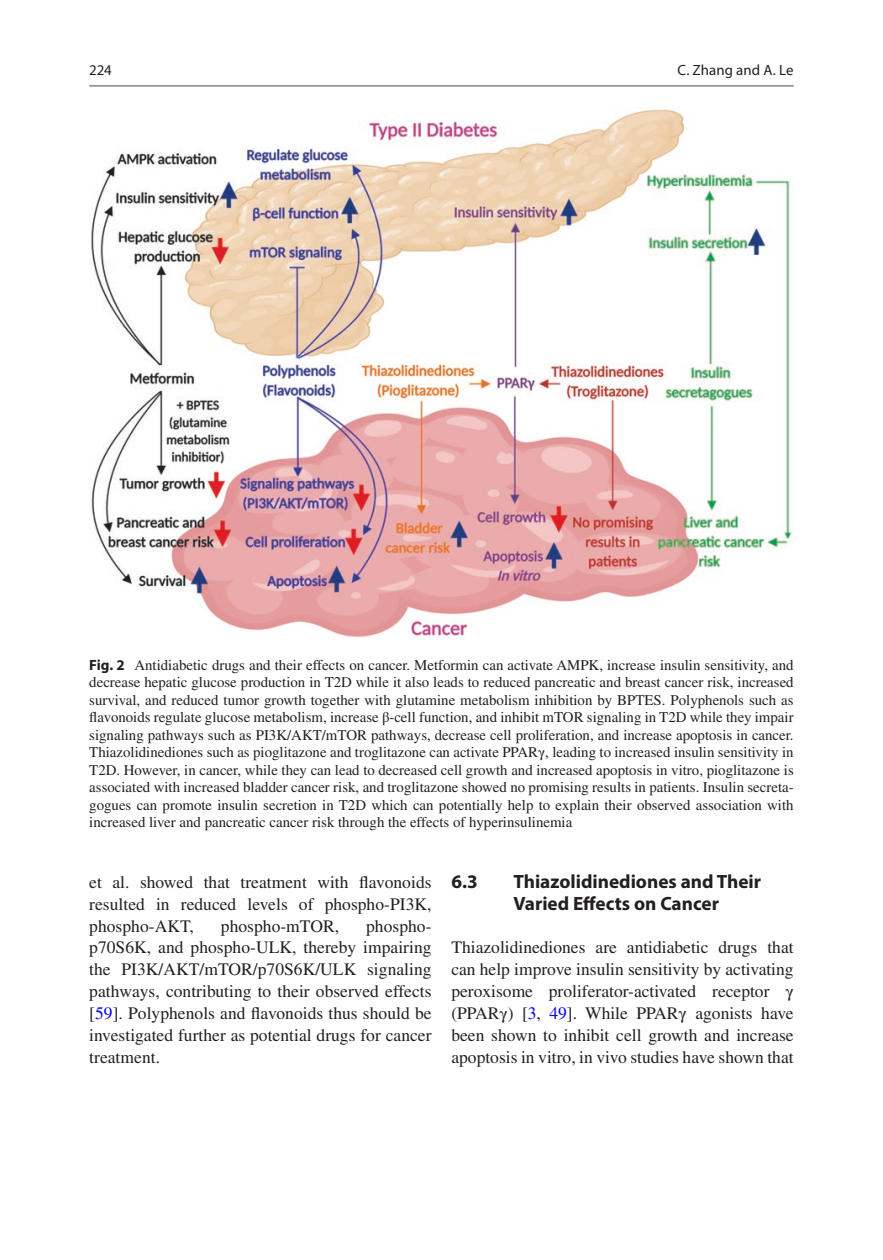
<style>
.page{position:relative;width:883px;height:1260px;background:#fff}
.page>*{position:absolute;margin:0;border:0;box-sizing:border-box;transform-origin:0 0}
.t1{font:700 19.25px/21.9px "Myriad Pro";color:#231f20}
.t2{font:17.5px/21.9px "Times LT Std";color:#231f20;text-align:justify}
.t3{font:14.88px/17.5px "Times LT Std";color:#231f20;text-align:justify}
.t4{font:14.88px "Myriad Pro Regular 2";letter-spacing:.005em;color:#231f20}
.t5{font:14.88px "Myriad Pro";color:#231f20}
.s1{font-family:"Myriad Pro";font-weight:700}
.s2{font-family:"STIX General"}
.s3{color:#00f}
</style>
<div class="page">
<img style="left:91px;top:109px;width:701px;height:529px">
<hr style="left:89px;top:85px;width:705px;height:2px;background:#939598">
<p class="t5" style="left:89px;top:61px;width:24px">224</p>
<p class="t4" style="left:677px;top:61px;width:118px">C. Zhang and A. Le</p>
<p class="t3" style="left:89px;top:656px;width:706px"><span class="s1">Fig. 2</span> Antidiabetic drugs and their effects on cancer. Metformin can activate AMPK, increase insulin sensitivity, and decrease hepatic glucose production in T2D while it also leads to reduced pancreatic and breast cancer risk, increased survival, and reduced tumor growth together with glutamine metabolism inhibition by BPTES. Polyphenols such as flavonoids regulate glucose metabolism, increase <span class="s2">β</span>-cell function, and inhibit mTOR signaling in T2D while they impair signaling pathways such as PI3K/AKT/mTOR pathways, decrease cell proliferation, and increase apoptosis in cancer.<br>Thiazolidinediones such as pioglitazone and troglitazone can activate PPAR<span class="s2">γ</span>, leading to increased insulin sensitivity in T2D. However, in cancer, while they can lead to decreased cell growth and increased apoptosis in vitro, pioglitazone is associated with increased bladder cancer risk, and troglitazone showed no promising results in patients. Insulin secreta&shy;gogues can promote insulin secretion in T2D which can potentially help to explain their observed association with increased liver and pancreatic cancer risk through the effects of hyperinsulinemia</p>
<p class="t2" style="left:89px;top:871px;width:344px">et al. showed that treatment with flavonoids resulted in reduced levels of phospho-PI3K, phospho-AKT,</p>
<p class="t2" style="left:89px;top:915px;width:344px;text-indent:277px">phospho&shy;p70S6K, and phospho-ULK, thereby impairing the PI3K/AKT/mTOR/p70S6K/ULK signaling pathways, contributing to their observed effects [<span class="s3">59</span>]. Polyphenols and flavonoids thus should be investigated further as potential drugs for cancer treatment.</p>
<p class="t2" style="left:221px;top:915px;width:120px">phospho-mTOR,</p>
<p class="t1" style="left:451px;top:870px;width:28px">6.3</p>
<p class="t1" style="left:513px;top:870px;width:249px">Thiazolidinediones and Their<br>Varied Effects on Cancer</p>
<p class="t2" style="left:451px;top:937px;width:344px">Thiazolidinediones are antidiabetic drugs that can help improve insulin sensitivity by activating peroxisome proliferator-activated receptor <span class="s2">γ </span>(PPAR<span class="s2">γ</span>) [<span class="s3">3</span>, <span class="s3">49</span>]. While PPAR<span class="s2">γ</span> agonists have been shown to inhibit cell growth and increase apoptosis in vitro, in vivo studies have shown that</p>
</div>
